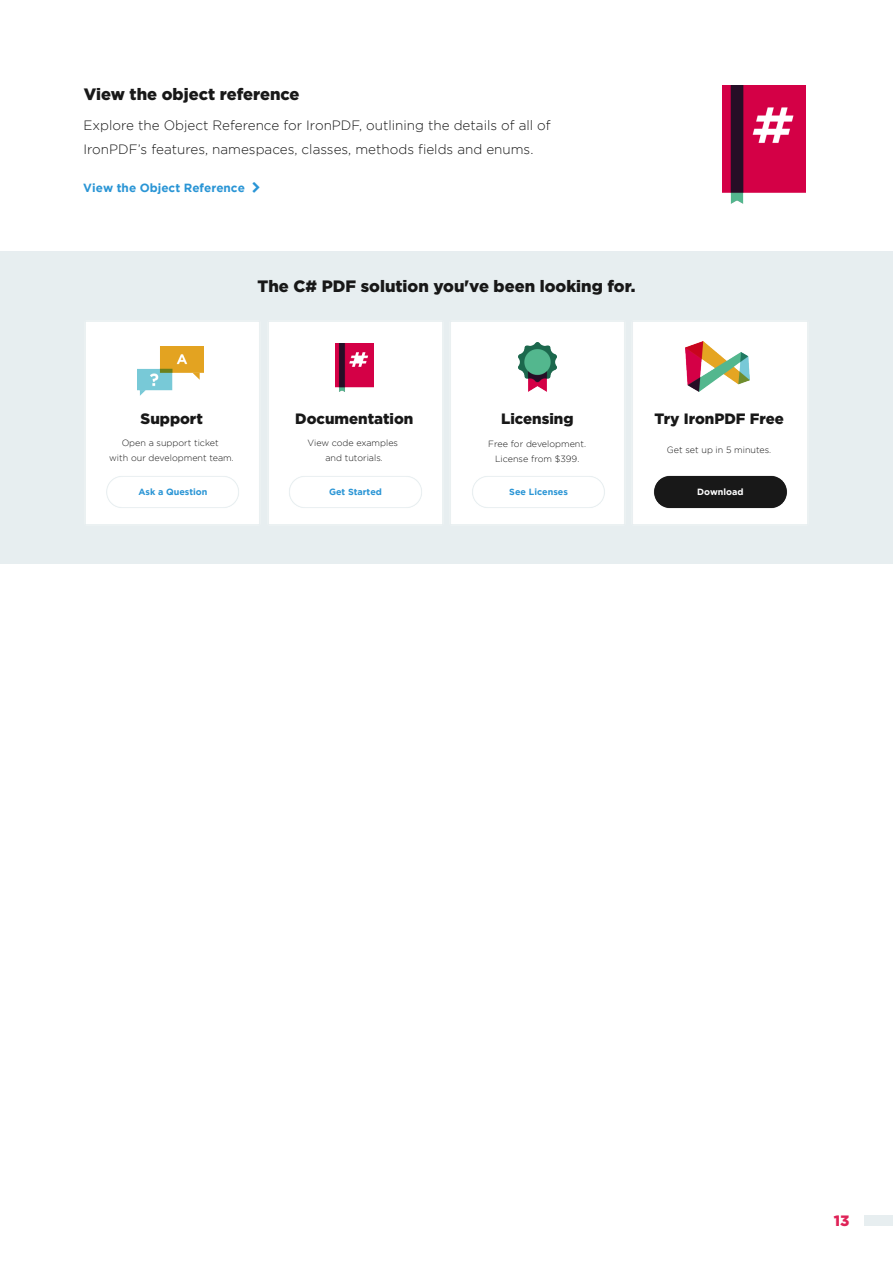
<style>
.page{position:relative;width:893px;height:1263px;background:#fff}
.page>*{position:absolute;margin:0;border:0;box-sizing:border-box;transform-origin:0 0}
.t1{font:900 16.5px "Gotham";color:#181818}
.t2{font:900 15px "Gotham";color:#181818}
.t3{font:900 15px "Gotham";color:#df2358}
.t4{font:300 13.5px/23.7px "Gotham";color:#181818}
.t5{font:700 11.85px "Gotham";color:#2a95d5}
.t6{font:300 9px/15px "Gotham";color:#181818;text-align:center}
.t7{font:700 9px "Gotham";color:#2a95d5}
.t8{font:700 9px "Gotham";color:#fff}
</style>
<div class="page">
<img style="left:85px;top:321px;width:176px;height:204px">
<img style="left:105px;top:475px;width:134px;height:34px">
<img style="left:138px;top:346px;width:65px;height:50px">
<img style="left:267px;top:321px;width:176px;height:204px">
<img style="left:288px;top:475px;width:134px;height:34px">
<img style="left:336px;top:343px;width:37px;height:49px">
<img style="left:449px;top:321px;width:176px;height:204px">
<img style="left:471px;top:475px;width:134px;height:34px">
<img style="left:518px;top:343px;width:38px;height:49px">
<img style="left:632px;top:321px;width:176px;height:204px">
<img style="left:653px;top:475px;width:134px;height:34px">
<img style="left:686px;top:342px;width:64px;height:50px">
<img style="left:722px;top:86px;width:84px;height:117px">
<div style="left:864px;top:1215px;width:29px;height:11px;background:#e7eef0"></div>
<h1 class="t1" style="left:84px;top:84px;width:217px">View the object reference</h1>
<h3 class="t4" style="left:84px;top:114px;width:469px">Explore the Object Reference for IronPDF, outlining the details of all of<br>IronPDF’s features, namespaces, classes, methods fields and enums.</h3>
<h3 class="t5" style="left:83px;top:181px;width:163px">View the Object Reference</h3>
<h1 class="t1" style="left:258px;top:277px;width:379px">The C# PDF solution you've been looking for.</h1>
<h2 class="t2" style="left:141px;top:410px;width:64px">Support</h2>
<h2 class="t2" style="left:295px;top:410px;width:120px">Documentation</h2>
<h2 class="t2" style="left:501px;top:410px;width:74px">Licensing</h2>
<h2 class="t2" style="left:654px;top:410px;width:131px">Try IronPDF Free</h2>
<p class="t6" style="left:109px;top:435px;width:126px">Open a support ticket<br>with our development team.</p>
<p class="t6" style="left:307px;top:435px;width:92px">View code examples and tutorials.</p>
<p class="t6" style="left:488px;top:436px;width:99px">Free for development.<br>License from $399.</p>
<p class="t6" style="left:667px;top:442px;width:106px">Get set up in 5 minutes.</p>
<p class="t7" style="left:138px;top:487px;width:71px">Ask a Question</p>
<p class="t7" style="left:329px;top:487px;width:54px">Get Started</p>
<p class="t7" style="left:509px;top:487px;width:60px">See Licenses</p>
<p class="t8" style="left:697px;top:487px;width:48px">Download</p>
<h2 class="t3" style="left:833px;top:1212px;width:17px">13</h2>
</div>
